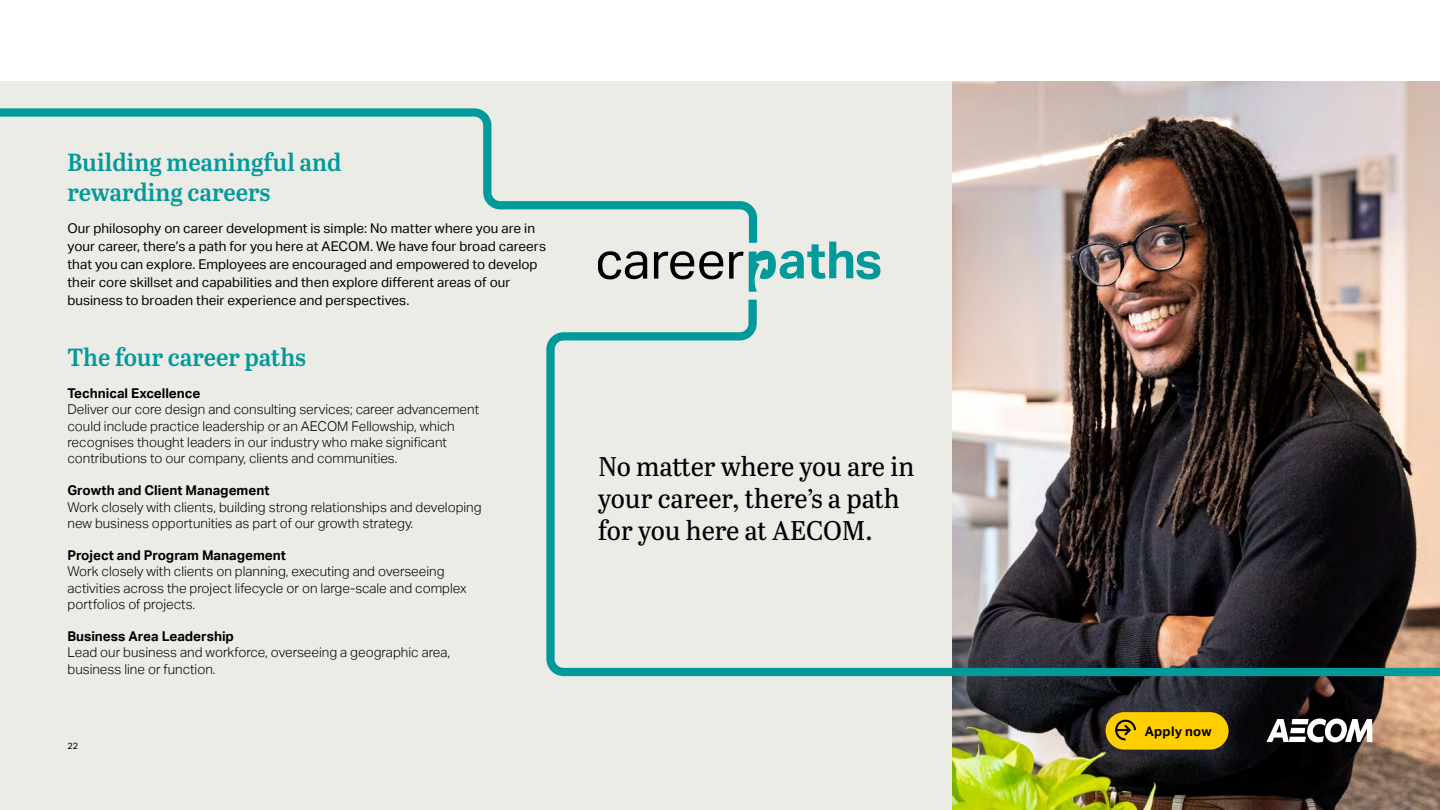
<style>
.page{position:relative;width:1440px;height:810px;background:#fff}
.page>*{position:absolute;margin:0;border:0;box-sizing:border-box;transform-origin:0 0}
.t1{font:27px/32.4px "Abril Titling";letter-spacing:-.005em;color:#000}
.t2{font:24.75px/29.7px "Abril Titling Sb";color:#009a9b}
.t3{font:300 13.5px/16.2px "AECOM Sans";color:#000}
.t4{font:13.5px/18px "AECOM Sans";color:#000}
.t5{font:700 13.5px "AECOM Sans";color:#000}
.t6{font:700 13.12px "AECOM Sans";letter-spacing:.015em;color:#000}
.t7{font:9px "AECOM Sans";color:#000}
</style>
<div class="page">
<div style="left:0;top:81px;width:1440px;height:729px;background:#ecece6"></div>
<img style="left:952px;top:81px;width:488px;height:729px">
<svg style="left:546px;top:291px;width:894px;height:389px"></svg>
<svg style="left:0;top:108px;width:758px;height:134px"></svg>
<svg style="left:598px;top:251px;width:49px;height:28px"></svg>
<svg style="left:654px;top:251px;width:69px;height:28px"></svg>
<svg style="left:729px;top:242px;width:151px;height:50px"></svg>
<svg style="left:1266px;top:718px;width:107px;height:25px;background:#8d8c8c"></svg>
<div style="left:1106px;top:712px;width:123px;height:38px;background:#ffce00;border-radius:19px"></div>
<svg style="left:1115px;top:720px;width:21px;height:21px"></svg>
<h2 class="t2" style="left:68px;top:146px;width:276px">Building meaningful and rewarding careers</h2>
<p class="t4" style="left:68px;top:220px;width:480px">Our philosophy on career development is simple: No matter where you are in your career, there’s a path for you here at AECOM. We have four broad careers that you can explore. Employees are encouraged and empowered to develop their core skillset and capabilities and then explore different areas of our business to broaden their experience and perspectives.</p>
<h2 class="t2" style="left:68px;top:341px;width:240px">The four career paths</h2>
<p class="t5" style="left:68px;top:386px;width:134px">Technical Excellence</p>
<p class="t3" style="left:68px;top:402px;width:413px">Deliver our core design and consulting services; career advancement could include practice leadership or an AECOM Fellowship, which recognises thought leaders in our industry who make significant contributions to our company, clients and communities.</p>
<p class="t5" style="left:68px;top:483px;width:204px">Growth and Client Management</p>
<p class="t3" style="left:68px;top:499px;width:416px">Work closely with clients, building strong relationships and developing new business opportunities as part of our growth strategy.</p>
<p class="t5" style="left:68px;top:548px;width:220px">Project and Program Management</p>
<p class="t3" style="left:68px;top:564px;width:401px">Work closely with clients on planning, executing and overseeing activities across the project lifecycle or on large-scale and complex portfolios of projects.</p>
<p class="t5" style="left:68px;top:629px;width:168px">Business Area Leadership</p>
<p class="t3" style="left:68px;top:645px;width:384px">Lead our business and workforce, overseeing a geographic area, business line or function.</p>
<p class="t7" style="left:68px;top:741px;width:12px">22</p>
<h1 class="t1" style="left:598px;top:449px;width:318px">No matter where you are in your career, there’s a path for you here at AECOM.</h1>
<p class="t6" style="left:1145px;top:723px;width:68px">Apply now</p>
</div>
